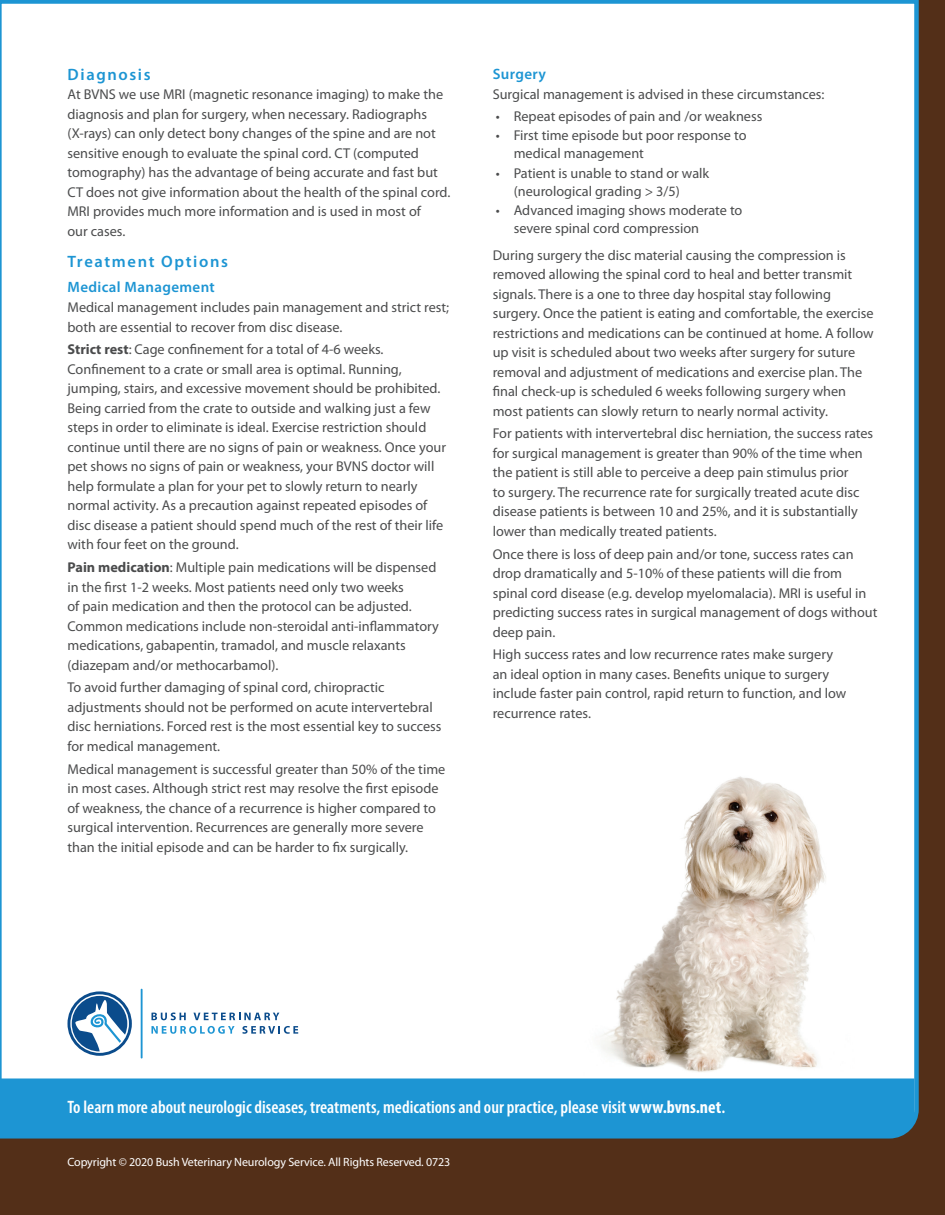
<style>
.page{position:relative;width:945px;height:1215px;background:#532f18}
.page>*{position:absolute;margin:0;border:0;box-sizing:border-box;transform-origin:0 0}
.t1{font:600 condensed 18px "Myriad Pro";color:#fff}
.t2{font:600 16.5px "Myriad Pro";letter-spacing:.1em;color:#1d95d3}
.t3{font:600 15px "Myriad Pro";letter-spacing:.025em;color:#1d95d3}
.t4{font:14.25px/19.5px "Myriad Pro";color:#4b4c4d}
.t5{font:12px "Myriad Pro";letter-spacing:-.01em;color:#fff}
.s1{font-weight:700}
</style>
<div class="page">
<div style="left:0;top:0;width:919px;height:1139px;background:#fff"></div>
<img style="left:574px;top:767px;width:281px;height:311px">
<div style="left:0;top:1078px;width:914px;height:58px;background:#1d95d3"></div>
<svg style="left:68px;top:991px;width:64px;height:65px;background:#8baccb"></svg>
<svg style="left:151px;top:1013px;width:35px;height:7px"></svg>
<svg style="left:193px;top:1013px;width:86px;height:7px"></svg>
<svg style="left:151px;top:1026px;width:84px;height:8px"></svg>
<svg style="left:242px;top:1026px;width:56px;height:8px"></svg>
<hr style="left:141px;top:989px;width:2px;height:70px;background:#1d95d3">
<p class="t2" style="left:68px;top:64px;width:85px">Diagnosis</p>
<p class="t4" style="left:68px;top:85px;width:384px">At BVNS we use MRI (magnetic resonance imaging) to make the diagnosis and plan for surgery, when necessary. Radiographs (X-rays) can only detect bony changes of the spine and are not sensitive enough to evaluate the spinal cord. CT (computed tomography) has the advantage of being accurate and fast but CT does not give information about the health of the spinal cord.<br>MRI provides much more information and is used in most of<br>our cases.</p>
<p class="t2" style="left:68px;top:251px;width:162px">Treatment Options</p>
<p class="t3" style="left:68px;top:277px;width:149px">Medical Management</p>
<p class="t4" style="left:68px;top:297px;width:383px">Medical management includes pain management and strict rest; both are essential to recover from disc disease.</p>
<p class="t4" style="left:68px;top:340px;width:380px"><span class="s1">Strict rest</span>: Cage confinement for a total of 4-6 weeks.<br>Confinement to a crate or small area is optimal. Running, jumping, stairs, and excessive movement should be prohibited.<br>Being carried from the crate to outside and walking just a few steps in order to eliminate is ideal. Exercise restriction should continue until there are no signs of pain or weakness. Once your pet shows no signs of pain or weakness, your BVNS doctor will help formulate a plan for your pet to slowly return to nearly normal activity. As a precaution against repeated episodes of disc disease a patient should spend much of the rest of their life with four feet on the ground.</p>
<p class="t4" style="left:68px;top:557px;width:373px"><span class="s1">Pain medication</span>: Multiple pain medications will be dispensed in the first 1-2 weeks. Most patients need only two weeks<br>of pain medication and then the protocol can be adjusted.<br>Common medications include non-steroidal anti-inflammatory medications, gabapentin, tramadol, and muscle relaxants (diazepam and/or methocarbamol).</p>
<p class="t4" style="left:68px;top:678px;width:375px">To avoid further damaging of spinal cord, chiropractic adjustments should not be performed on acute intervertebral disc herniations. Forced rest is the most essential key to success for medical management.</p>
<p class="t4" style="left:68px;top:759px;width:379px">Medical management is successful greater than 50% of the time in most cases. Although strict rest may resolve the first episode of weakness, the chance of a recurrence is higher compared to surgical intervention. Recurrences are generally more severe than the initial episode and can be harder to fix surgically.</p>
<p class="t3" style="left:493px;top:64px;width:55px">Surgery</p>
<p class="t4" style="left:493px;top:85px;width:333px">Surgical management is advised in these circumstances:</p>
<p class="t4" style="left:496px;top:106px;width:268px">• Repeat episodes of pain and /or weakness</p>
<p class="t4" style="left:514px;top:126px;width:234px;line-height:18px;text-indent:-18px">• First time episode but poor response to medical management</p>
<p class="t4" style="left:514px;top:164px;width:197px;line-height:18px;text-indent:-18px">• Patient is unable to stand or walk (neurological grading &gt; 3/5)</p>
<p class="t4" style="left:514px;top:201px;width:230px;line-height:18px;text-indent:-18px">• Advanced imaging shows moderate to severe spinal cord compression</p>
<p class="t4" style="left:493px;top:245px;width:382px">During surgery the disc material causing the compression is removed allowing the spinal cord to heal and better transmit signals. There is a one to three day hospital stay following surgery. Once the patient is eating and comfortable, the exercise restrictions and medications can be continued at home. A follow up visit is scheduled about two weeks after surgery for suture removal and adjustment of medications and exercise plan. The final check-up is scheduled 6 weeks following surgery when most patients can slowly return to nearly normal activity.</p>
<p class="t4" style="left:493px;top:424px;width:382px">For patients with intervertebral disc herniation, the success rates for surgical management is greater than 90% of the time when the patient is still able to perceive a deep pain stimulus prior<br>to surgery. The recurrence rate for surgically treated acute disc disease patients is between 10 and 25%, and it is substantially lower than medically treated patients.</p>
<p class="t4" style="left:493px;top:544px;width:386px">Once there is loss of deep pain and/or tone, success rates can drop dramatically and 5-10% of these patients will die from spinal cord disease (e.g. develop myelomalacia). MRI is useful in predicting success rates in surgical management of dogs without deep pain.</p>
<p class="t4" style="left:493px;top:645px;width:355px">High success rates and low recurrence rates make surgery an ideal option in many cases. Benefits unique to surgery include faster pain control, rapid return to function, and low recurrence rates.</p>
<p class="t1" style="left:68px;top:1096px;width:659px">To learn more about neurologic diseases, treatments, medications and our practice, please visit <span class="s1">www.bvns.net</span>.</p>
<p class="t5" style="left:68px;top:1155px;width:384px">Copyright © 2020 Bush Veterinary Neurology Service. All Rights Reserved. 0723</p>
</div>
